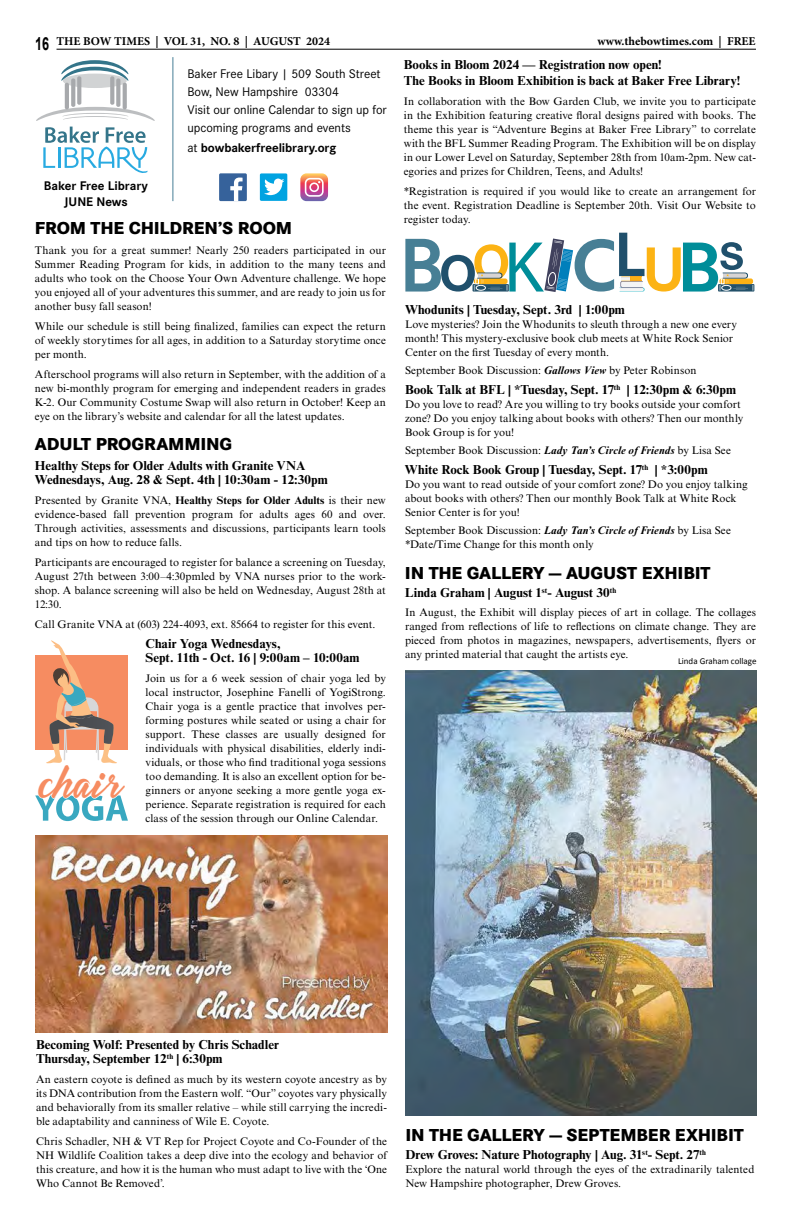
<style>
.page{position:relative;width:792px;height:1224px;background:#fff}
.page>*{position:absolute;margin:0;border:0;box-sizing:border-box;transform-origin:0 0}
.t1{font:33.5px "Brightina Script";letter-spacing:-.02em;color:#f68c61;scale:.96 1}
.t2{font:800 18px "Corporate S Pro";letter-spacing:-.01em;color:#000}
.t3{font:700 18px "Arial";color:#000;scale:.7 1}
.t4{font:700 13px/14px "Times New Roman MT Std";color:#000}
.t5{font:13px/18px "Corporate S Pro";letter-spacing:-.005em;color:#000}
.t6{font:700 13px/15.6px "Corporate S Pro";letter-spacing:-.005em;color:#000;text-align:center}
.t7{font:700 12px "Minion Pro";color:#000}
.t8{font:11px/14px "Times New Roman MT Std";letter-spacing:.005em;color:#000;text-align:justify}
.t9{font:9px "Calibri";color:#000}
.s1{font-weight:400}
.s2{font-weight:700}
.s3{color:#fff}
.s4{font-weight:700;font-style:italic}
</style>
<div class="page">
<hr style="left:57px;top:49px;width:699px;height:1px;background:#000">
<svg style="left:36px;top:60px;width:119px;height:61px"></svg>
<svg style="left:43px;top:127px;width:104px;height:46px"></svg>
<svg style="left:300px;top:173px;width:28px;height:28px"></svg>
<div style="left:219px;top:173px;width:28px;height:28px;background:#36629b;border-radius:2px"></div>
<svg style="left:230px;top:178px;width:13px;height:23px"></svg>
<div style="left:260px;top:173px;width:27px;height:28px;background:#00a3e1;border-radius:2px"></div>
<svg style="left:264px;top:179px;width:20px;height:16px"></svg>
<hr style="left:172px;top:57px;width:1px;height:144px;background:#477f96">
<svg style="left:405px;top:233px;width:349px;height:59px"></svg>
<svg style="left:35px;top:640px;width:93px;height:181px"></svg>
<img style="left:36px;top:835px;width:351px;height:198px">
<img style="left:405px;top:670px;width:352px;height:445px">
<h2 class="t3" style="left:35px;top:31px;width:22px">16</h2>
<p class="t7" style="left:57px;top:32px;width:275px">THE BOW TIMES | VOL 31, NO. 8 | AUGUST 2024</p>
<p class="t7" style="left:598px;top:32px;width:160px">www.thebowtimes.com | FREE</p>
<p class="t5" style="left:187px;top:64px;width:201px">Baker Free Libary | 509 South Street<br>Bow, New Hampshire 03304<br>Visit our online Calendar to sign up for upcoming programs and events</p>
<p class="t6" style="left:187px;top:139px;width:150px"><span class="s1">at</span> bowbakerfreelibrary.org</p>
<p class="t6" style="left:44px;top:177px;width:106px">Baker Free Library<br>JUNE News</p>
<h2 class="t2" style="left:35px;top:213px;width:259px">FROM THE CHILDREN’S ROOM</h2>
<p class="t8" style="left:35px;top:243px;width:353px">Thank you for a great summer! Nearly 250 readers participated in our Summer Reading Program for kids, in addition to the many teens and adults who took on the Choose Your Own Adventure challenge. We hope you enjoyed all of your adventures this summer, and are ready to join us for another busy fall season!</p>
<p class="t8" style="left:35px;top:319px;width:353px">While our schedule is still being finalized, families can expect the return of weekly storytimes for all ages, in addition to a Saturday storytime once per month.</p>
<p class="t8" style="left:35px;top:367px;width:353px">Afterschool programs will also return in September, with the addition of a new bi-monthly program for emerging and independent readers in grades K-2. Our Community Costume Swap will also return in October! Keep an eye on the library’s website and calendar for all the latest updates.</p>
<h2 class="t2" style="left:35px;top:430px;width:199px">ADULT PROGRAMMING</h2>
<p class="t4" style="left:35px;top:459px;width:294px">Healthy Steps for Older Adults with Granite VNA<br>Wednesdays, Aug. 28 &amp; Sept. 4th | 10:30am - 12:30pm</p>
<p class="t8" style="left:35px;top:494px;width:353px">Presented by Granite VNA, <span class="s2">Healthy Steps for Older Adults</span> is their new evidence-based fall prevention program for adults ages 60 and over.<br>Through activities, assessments and discussions, participants learn tools and tips on how to reduce falls.</p>
<p class="t8" style="left:35px;top:556px;width:353px">Participants are encouraged to register for balance a screening on Tuesday, August 27th between 3:00–4:30pmled by VNA nurses prior to the work&shy;shop. A balance screening will also be held on Wednesday, August 28th at 12:30.</p>
<p class="t8" style="left:35px;top:618px;width:342px">Call Granite VNA at (603) 224-4093, ext. 85664 to register for this event.</p>
<p class="t4" style="left:146px;top:637px;width:216px">Chair Yoga Wednesdays,<br>Sept. 11th - Oct. 16 | 9:00am – 10:00am</p>
<p class="t8" style="left:146px;top:672px;width:242px">Join us for a 6 week session of chair yoga led by local instructor, Josephine Fanelli of YogiStrong.<br>Chair yoga is a gentle practice that involves per&shy;forming postures while seated or using a chair for support. These classes are usually designed for individuals with physical disabilities, elderly indi&shy;viduals, or those who find traditional yoga sessions too demanding. It is also an excellent option for be&shy;ginners or anyone seeking a more gentle yoga ex&shy;perience. Separate registration is required for each class of the session through our Online Calendar.</p>
<h1 class="t1" style="left:40px;top:756px;width:89px"><span class="s3">c</span>hair</h1>
<p class="t4" style="left:404px;top:56px;width:338px;line-height:16px">Books in Bloom 2024 — Registration now open!<br>The Books in Bloom Exhibition is back at Baker Free Library!</p>
<p class="t8" style="left:404px;top:94px;width:354px">In collaboration with the Bow Garden Club, we invite you to participate in the Exhibition featuring creative floral designs paired with books. The theme this year is “Adventure Begins at Baker Free Library” to correlate with the BFL Summer Reading Program. The Exhibition will be on display in our Lower Level on Saturday, September 28th from 10am-2pm. New cat&shy;egories and prizes for Children, Teens, and Adults!</p>
<p class="t8" style="left:404px;top:184px;width:354px">*Registration is required if you would like to create an arrangement for the event. Registration Deadline is September 20th. Visit Our Website to register today.</p>
<p class="t4" style="left:405px;top:303px;width:222px">Whodunits | Tuesday, Sept. 3rd | 1:00pm</p>
<p class="t8" style="left:405px;top:318px;width:334px;text-align:left">Love mysteries? Join the Whodunits to sleuth through a new one every month! This mystery-exclusive book club meets at White Rock Senior<br>Center on the first Tuesday of every month.</p>
<p class="t8" style="left:405px;top:364px;width:293px">September Book Discussion: <span class="s4">Gallows View</span> by Peter Robinson</p>
<p class="t4" style="left:405px;top:383px;width:333px">Book Talk at BFL | *Tuesday, Sept. 17<sup>th</sup> | 12:30pm &amp; 6:30pm</p>
<p class="t8" style="left:405px;top:398px;width:340px;text-align:left">Do you love to read? Are you willing to try books outside your comfort zone? Do you enjoy talking about books with others? Then our monthly<br>Book Group is for you!</p>
<p class="t8" style="left:405px;top:444px;width:327px">September Book Discussion: <span class="s4">Lady Tan’s Circle of Friends</span> by Lisa See</p>
<p class="t4" style="left:405px;top:463px;width:304px">White Rock Book Group | Tuesday, Sept. 17<sup>th</sup> | *3:00pm</p>
<p class="t8" style="left:405px;top:478px;width:344px;text-align:left">Do you want to read outside of your comfort zone? Do you enjoy talking about books with others? Then our monthly Book Talk at White Rock<br>Senior Center is for you!</p>
<p class="t8" style="left:405px;top:524px;width:327px">September Book Discussion: <span class="s4">Lady Tan’s Circle of Friends</span> by Lisa See *Date/Time Change for this month only</p>
<h2 class="t2" style="left:405px;top:558px;width:307px">IN THE GALLERY — AUGUST EXHIBIT</h2>
<p class="t4" style="left:405px;top:586px;width:213px">Linda Graham | August 1<sup>st</sup>- August 30<sup>th</sup></p>
<p class="t8" style="left:405px;top:605px;width:353px">In August, the Exhibit will display pieces of art in collage. The collages ranged from reflections of life to reflections on climate change. They are pieced from photos in magazines, newspapers, advertisements, flyers or any printed material that caught the artists eye.</p>
<p class="t9" style="left:678px;top:656px;width:80px">Linda Graham collage</p>
<p class="t4" style="left:36px;top:1037px;width:245px">Becoming Wolf: Presented by Chris Schadler<br>Thursday, September 12<sup>th</sup> | 6:30pm</p>
<p class="t8" style="left:36px;top:1072px;width:353px">An eastern coyote is defined as much by its western coyote ancestry as by its DNA contribution from the Eastern wolf. “Our” coyotes vary physically and behaviorally from its smaller relative – while still carrying the incredi&shy;ble adaptability and canniness of Wile E. Coyote.</p>
<p class="t8" style="left:36px;top:1134px;width:353px">Chris Schadler, NH &amp; VT Rep for Project Coyote and Co-Founder of the NH Wildlife Coalition takes a deep dive into the ecology and behavior of this creature, and how it is the human who must adapt to live with the ‘One Who Cannot Be Removed’.</p>
<h2 class="t2" style="left:405px;top:1121px;width:340px">IN THE GALLERY — SEPTEMBER EXHIBIT</h2>
<p class="t4" style="left:405px;top:1147px;width:302px">Drew Groves: Nature Photography | Aug. 31<sup>st</sup>- Sept. 27<sup>th</sup></p>
<p class="t8" style="left:405px;top:1162px;width:351px">Explore the natural world through the eyes of the extradinarily talented<br>New Hampshire photographer, Drew Groves.</p>
</div>
